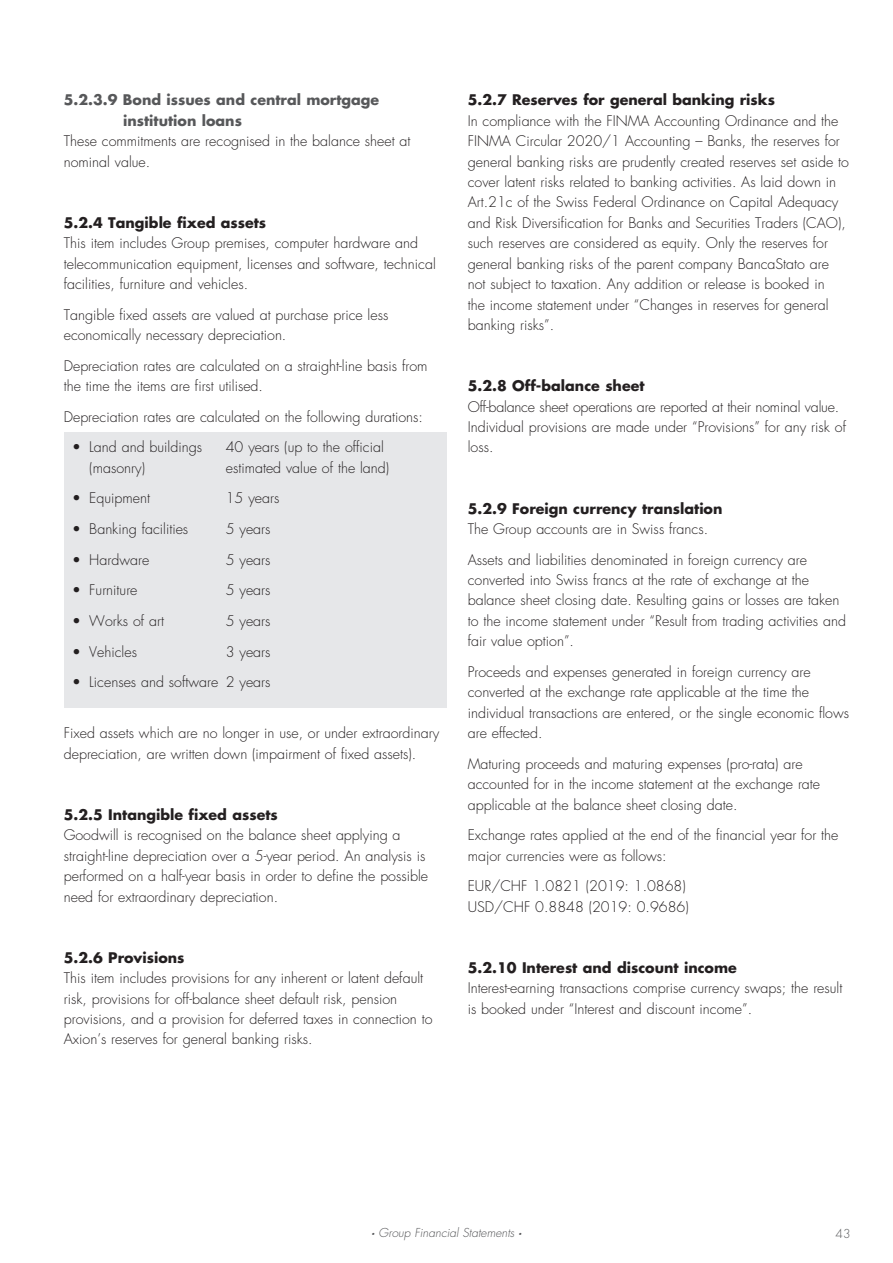
<style>
.page{position:relative;width:893px;height:1263px;background:#fff}
.page>*{position:absolute;margin:0;border:0;box-sizing:border-box;transform-origin:0 0}
.t1{font:300 14.25px/20.4px "Futura Std";color:#231f20}
.t2{font:700 14.25px "Futura Std";color:#231f20}
.t3{font:700 14.25px/20.4px "Futura Std";color:#57585a}
.t4{font:italic 300 12px "Futura Std";color:#57585a}
.t5{font:300 12px "Futura Std";color:#57585a}
.s1{font-weight:800}
</style>
<div class="page">
<div style="left:64px;top:432px;width:382px;height:275px;background:#e6e7e9"></div>
<p class="t3" style="left:123px;top:90px;width:258px;text-indent:-59px">5.2.3.9 Bond issues and central mortgage institution loans</p>
<p class="t1" style="left:64px;top:131px;width:348px">These commitments are recognised in the balance sheet at nominal value.</p>
<p class="t2" style="left:64px;top:213px;width:204px">5.2.4 Tangible fixed assets</p>
<p class="t1" style="left:64px;top:233px;width:374px">This item includes Group premises, computer hardware and telecommunication equipment, licenses and software, technical facilities, furniture and vehicles.</p>
<p class="t1" style="left:64px;top:305px;width:326px">Tangible fixed assets are valued at purchase price less economically necessary depreciation.</p>
<p class="t1" style="left:64px;top:356px;width:365px">Depreciation rates are calculated on a straight-line basis from the time the items are first utilised.</p>
<p class="t1" style="left:64px;top:407px;width:361px">Depreciation rates are calculated on the following durations:</p>
<p class="t1" style="left:72px;top:437px;width:131px">• Land and buildings</p>
<p class="t1" style="left:226px;top:437px;width:160px">40 years (up to the official</p>
<p class="t1" style="left:89px;top:458px;width:57px">(masonry)</p>
<p class="t1" style="left:226px;top:458px;width:165px">estimated value of the land)</p>
<p class="t1" style="left:72px;top:488px;width:79px">• Equipment</p>
<p class="t1" style="left:226px;top:488px;width:55px">15 years</p>
<p class="t1" style="left:72px;top:519px;width:117px">• Banking facilities</p>
<p class="t1" style="left:226px;top:519px;width:46px">5 years</p>
<p class="t1" style="left:72px;top:550px;width:79px">• Hardware</p>
<p class="t1" style="left:226px;top:550px;width:46px">5 years</p>
<p class="t1" style="left:72px;top:580px;width:67px">• Furniture</p>
<p class="t1" style="left:226px;top:580px;width:46px">5 years</p>
<p class="t1" style="left:72px;top:611px;width:93px">• Works of art</p>
<p class="t1" style="left:226px;top:611px;width:46px">5 years</p>
<p class="t1" style="left:72px;top:641px;width:66px">• Vehicles</p>
<p class="t1" style="left:226px;top:641px;width:46px">3 years</p>
<p class="t1" style="left:72px;top:672px;width:200px">• Licenses and software 2 years</p>
<p class="t1" style="left:64px;top:723px;width:377px">Fixed assets which are no longer in use, or under extraordinary depreciation, are written down (impairment of fixed assets).</p>
<p class="t2" style="left:64px;top:805px;width:216px">5.2.5 Intangible fixed assets</p>
<p class="t1" style="left:64px;top:825px;width:366px">Goodwill is recognised on the balance sheet applying a straight-line depreciation over a 5-year period. An analysis is performed on a half-year basis in order to define the possible need for extraordinary depreciation.</p>
<p class="t2" style="left:64px;top:948px;width:122px">5.2.6 Provisions</p>
<p class="t1" style="left:64px;top:968px;width:370px">This item includes provisions for any inherent or latent default risk, provisions for off-balance sheet default risk, pension provisions, and a provision for deferred taxes in connection to Axion’s reserves for general banking risks.</p>
<p class="t2" style="left:468px;top:91px;width:309px">5.2.7 Reserves for general banking risks</p>
<p class="t1" style="left:468px;top:111px;width:383px">In compliance with the FINMA Accounting Ordinance and the FINMA Circular 2020/1 Accounting – Banks, the reserves for general banking risks are prudently created reserves set aside to cover latent risks related to banking activities. As laid down in Art.21c of the Swiss Federal Ordinance on Capital Adequacy and Risk Diversification for Banks and Securities Traders (CAO), such reserves are considered as equity. Only the reserves for general banking risks of the parent company BancaStato are not subject to taxation. Any addition or release is booked in<br>the income statement under “Changes in reserves for general banking risks”.</p>
<p class="t2" style="left:468px;top:376px;width:178px">5.2.8 Off-balance sheet</p>
<p class="t1" style="left:468px;top:397px;width:380px">Off-balance sheet operations are reported at their nominal value.<br>Individual provisions are made under “Provisions” for any risk of loss.</p>
<p class="t2" style="left:468px;top:499px;width:256px">5.2.9 Foreign currency translation</p>
<p class="t1" style="left:468px;top:514px;width:341px;line-height:30.6px">The Group accounts are in Swiss francs.<br>Assets and liabilities denominated in foreign currency are</p>
<p class="t1" style="left:468px;top:570px;width:380px">converted into Swiss francs at the rate of exchange at the balance sheet closing date. Resulting gains or losses are taken to the income statement under “Result from trading activities and fair value option”.</p>
<p class="t1" style="left:468px;top:662px;width:383px">Proceeds and expenses generated in foreign currency are converted at the exchange rate applicable at the time the individual transactions are entered, or the single economic flows are effected.</p>
<p class="t1" style="left:468px;top:754px;width:354px">Maturing proceeds and maturing expenses (pro-rata) are accounted for in the income statement at the exchange rate applicable at the balance sheet closing date.</p>
<p class="t1" style="left:468px;top:825px;width:372px">Exchange rates applied at the end of the financial year for the major currencies were as follows:</p>
<p class="t1" style="left:468px;top:876px;width:222px">EUR/CHF 1.0821 (2019: 1.0868)<br>USD/CHF 0.8848 (2019: 0.9686)</p>
<p class="t2" style="left:468px;top:958px;width:271px">5.2.10 Interest and discount income</p>
<p class="t1" style="left:468px;top:978px;width:376px">Interest-earning transactions comprise currency swaps; the result is booked under “Interest and discount income”.</p>
<p class="t4" style="left:371px;top:1225px;width:152px"><span class="s1">∙</span> Group Financial Statements <span class="s1">∙</span></p>
<p class="t5" style="left:836px;top:1226px;width:16px">43</p>
</div>
